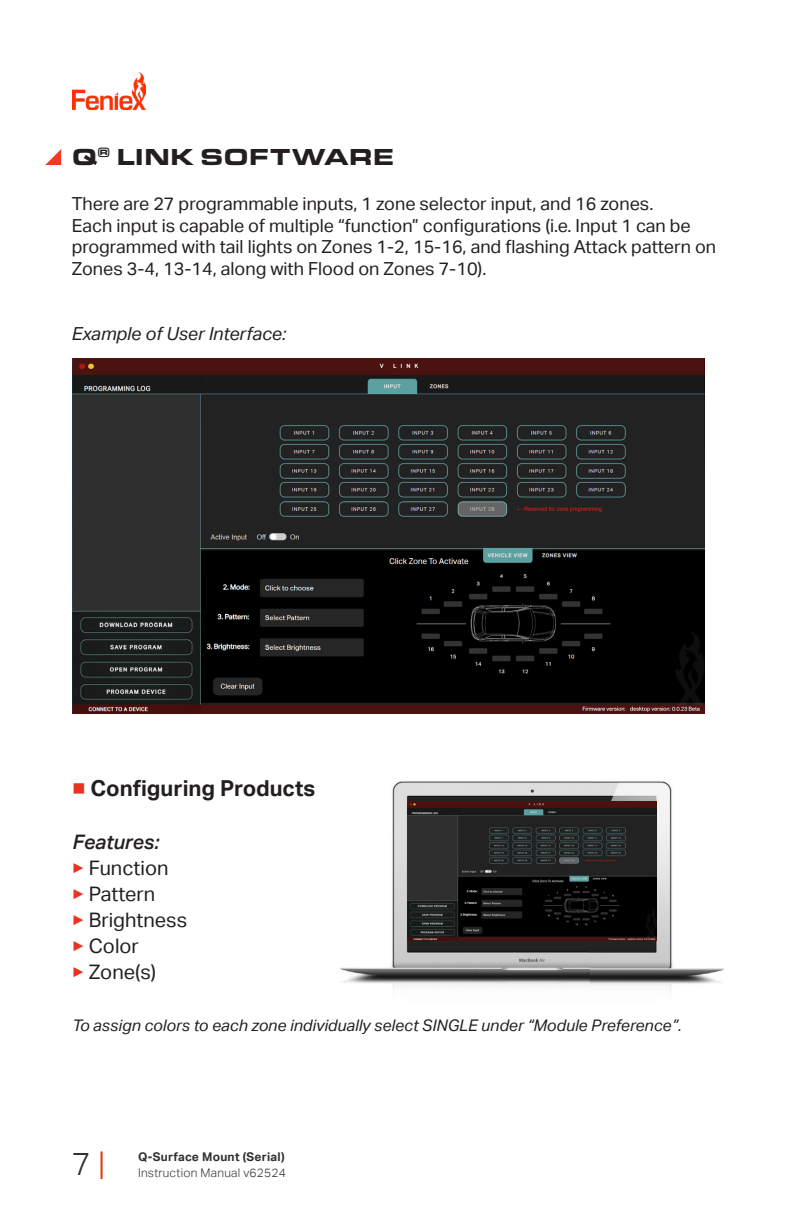
<style>
.page{position:relative;width:792px;height:1224px;background:#fff}
.page>*{position:absolute;margin:0;border:0;box-sizing:border-box;transform-origin:0 0}
.t1{font:300 32px "Aktiv Grotesk";color:#312f30}
.t2{font:900 24px "Eurostile Ext";color:#231f20}
.t3{font:700 22px "Aktiv Grotesk";color:#231f20}
.t4{font:20px "Aktiv Grotesk";color:#231f20}
.t5{font:italic 500 20px "Aktiv Grotesk";color:#231f20}
.t6{font:18px/21.6px "Aktiv Grotesk";color:#231f20}
.t7{font:italic 18px "Aktiv Grotesk";color:#231f20}
.t8{font:italic 16px "Aktiv Grotesk";color:#231f20}
.t9{font:300 12px "Aktiv Grotesk";letter-spacing:.02em;color:#312f30}
.t10{font:700 12px "Aktiv Grotesk";letter-spacing:.02em;color:#312f30}
.s1{color:#eb3223}
.s2{color:#ea3000}
</style>
<div class="page">
<img style="left:72px;top:72px;width:73px;height:37px">
<img style="left:340px;top:781px;width:384px;height:211px">
<svg style="left:45px;top:149px;width:16px;height:16px"></svg>
<img style="left:73px;top:359px;width:631px;height:354px">
<img style="left:408px;top:801px;width:248px;height:140px">
<p class="t2" style="left:72px;top:139px;width:324px">Q<sup>®</sup> LINK SOFTWARE</p>
<p class="t6" style="left:72px;top:193px;width:646px">There are 27 programmable inputs, 1 zone selector input, and 16 zones.<br>Each input is capable of multiple “function” configurations (i.e. Input 1 can be programmed with tail lights on Zones 1-2, 15-16, and flashing Attack pattern on Zones 3-4, 13-14, along with Flood on Zones 7-10).</p>
<p class="t7" style="left:72px;top:323px;width:216px">Example of User Interface:</p>
<p class="t3" style="left:72px;top:776px;width:244px"><span class="s1">■</span> Configuring Products</p>
<p class="t5" style="left:72px;top:830px;width:88px">Features:</p>
<p class="t4" style="left:72px;top:856px;width:97px"><span class="s1">▶</span> Function</p>
<p class="t4" style="left:72px;top:882px;width:84px"><span class="s1">▶</span> Pattern</p>
<p class="t4" style="left:72px;top:908px;width:116px"><span class="s1">▶</span> Brightness</p>
<p class="t4" style="left:72px;top:934px;width:68px"><span class="s1">▶</span> Color</p>
<p class="t4" style="left:72px;top:960px;width:85px"><span class="s1">▶</span> Zone(s)</p>
<p class="t8" style="left:72px;top:1016px;width:611px">To assign colors to each zone individually select SINGLE under “Module Preference”.</p>
<h1 class="t1" style="left:72px;top:1145px;width:34px">7<span class="s2">|</span></h1>
<p class="t10" style="left:138px;top:1149px;width:148px">Q-Surface Mount (Serial)</p>
<p class="t9" style="left:138px;top:1165px;width:149px">Instruction Manual v62524</p>
</div>
